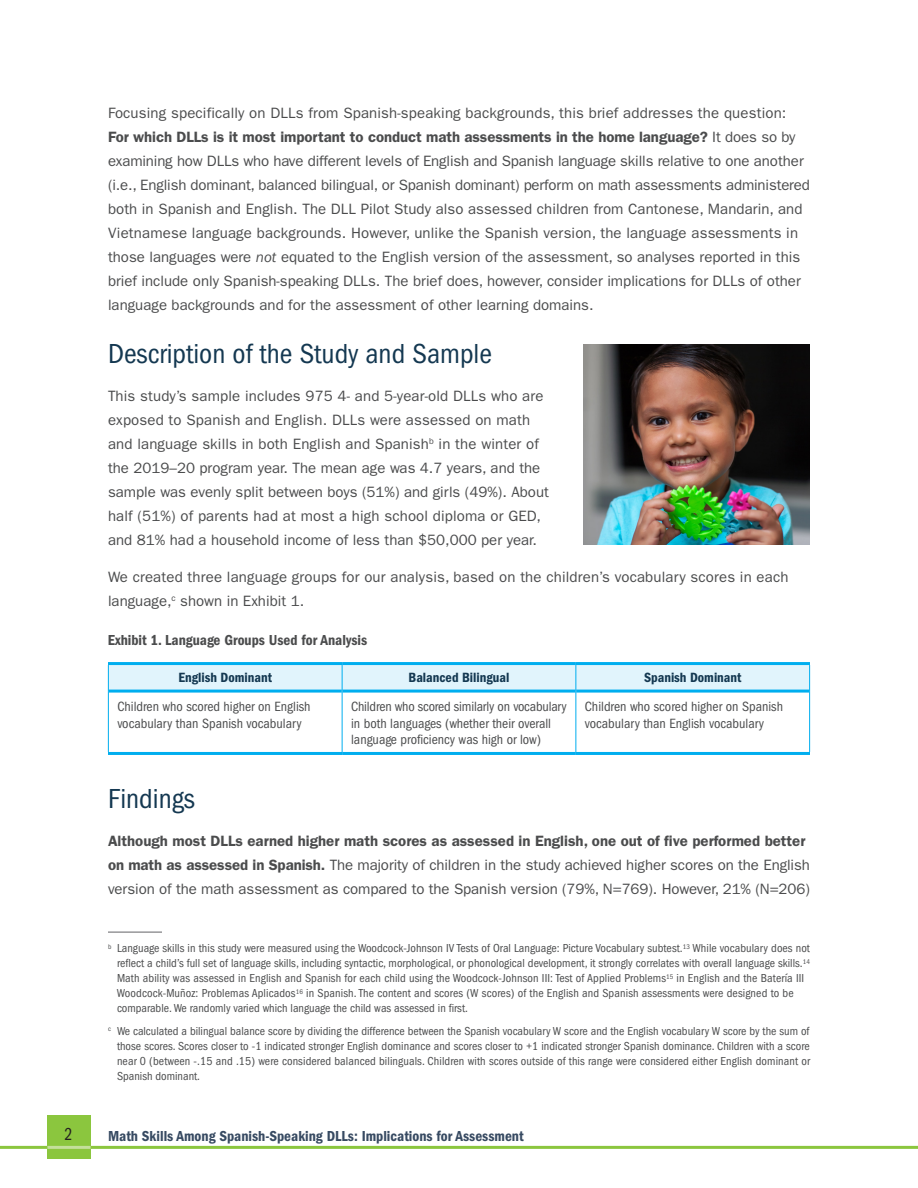
<style>
.page{position:relative;width:918px;height:1188px;background:#fff}
.page>*{position:absolute;margin:0;border:0;box-sizing:border-box;transform-origin:0 0}
.t1{font:condensed 28.5px "ITC Franklin Gothic Std";color:#143851}
.t2{font:18px "ITC Franklin Gothic Std Bk Cp";color:#231f20}
.t3{font:15px/24px "ITC Franklin Gothic Std";color:#4b4c4d}
.t4{font:15px "ITC Franklin Gothic Std Dm Cd";color:#374a62}
.t5{font:15px "ITC Franklin Gothic Std Dm Cd";color:#4b4c4d}
.t6{font:condensed 13.8px/16.8px "ITC Franklin Gothic Std";color:#4b4c4d}
.t7{font:13.8px "ITC Franklin Gothic Std Dm Cd";color:#143851}
.t8{font:condensed 12px/15px "ITC Franklin Gothic Std";letter-spacing:.005em;color:#4b4c4d}
.s1{font-weight:600}
.s2{font-style:italic}
</style>
<div class="page">
<div style="left:47px;top:1115px;width:44px;height:44px;background:#8bc63e"></div>
<hr style="left:0;top:1146px;width:918px;height:3px;background:#8bc63e">
<hr style="left:47px;top:1146px;width:44px;height:3px;background:#c4df9b">
<hr style="left:108px;top:662px;width:234px;height:3px;background:#00aeef">
<hr style="left:342px;top:662px;width:234px;height:3px;background:#00aeef">
<hr style="left:576px;top:662px;width:234px;height:3px;background:#00aeef">
<hr style="left:109px;top:690px;width:233px;height:3px;background:#00aeef">
<hr style="left:342px;top:690px;width:233px;height:3px;background:#00aeef">
<hr style="left:576px;top:690px;width:233px;height:3px;background:#00aeef">
<hr style="left:108px;top:752px;width:234px;height:3px;background:#00aeef">
<hr style="left:342px;top:752px;width:234px;height:3px;background:#00aeef">
<hr style="left:576px;top:752px;width:234px;height:3px;background:#00aeef">
<svg style="left:108px;top:664px;width:702px;height:27px;background:#cbedfa"></svg>
<hr style="left:108px;top:691px;width:1px;height:61px;background:#00aeef">
<hr style="left:342px;top:691px;width:1px;height:61px;background:#00aeef">
<hr style="left:575px;top:691px;width:1px;height:61px;background:#00aeef">
<hr style="left:809px;top:691px;width:1px;height:61px;background:#00aeef">
<hr style="left:108px;top:932px;width:54px;height:1px;background:#636366">
<img style="left:583px;top:344px;width:227px;height:201px">
<p class="t3" style="left:108px;top:101px;width:704px">Focusing specifically on DLLs from Spanish-speaking backgrounds, this brief addresses the question:<br><span class="s1">For which DLLs is it most important to conduct math assessments in the home language?</span> It does so by examining how DLLs who have different levels of English and Spanish language skills relative to one another (i.e., English dominant, balanced bilingual, or Spanish dominant) perform on math assessments administered both in Spanish and English. The DLL Pilot Study also assessed children from Cantonese, Mandarin, and Vietnamese language backgrounds. However, unlike the Spanish version, the language assessments in those languages were <span class="s2">not</span> equated to the English version of the assessment, so analyses reported in this brief include only Spanish-speaking DLLs. The brief does, however, consider implications for DLLs of other language backgrounds and for the assessment of other learning domains.</p>
<h1 class="t1" style="left:108px;top:338px;width:386px">Description of the Study and Sample</h1>
<p class="t3" style="left:108px;top:384px;width:442px">This study’s sample includes 975 4- and 5-year-old DLLs who are exposed to Spanish and English. DLLs were assessed on math and language skills in both English and Spanish<sup>b</sup> in the winter of the 2019–20 program year. The mean age was 4.7 years, and the sample was evenly split between boys (51%) and girls (49%). About half (51%) of parents had at most a high school diploma or GED, and 81% had a household income of less than $50,000 per year.</p>
<p class="t3" style="left:108px;top:565px;width:682px">We created three language groups for our analysis, based on the children’s vocabulary scores in each language,<sup>c</sup> shown in Exhibit 1.</p>
<p class="t5" style="left:108px;top:632px;width:261px">Exhibit 1. Language Groups Used for Analysis</p>
<p class="t7" style="left:179px;top:670px;width:95px">English Dominant</p>
<p class="t7" style="left:409px;top:670px;width:102px">Balanced Bilingual</p>
<p class="t7" style="left:644px;top:670px;width:99px">Spanish Dominant</p>
<p class="t6" style="left:117px;top:698px;width:195px">Children who scored higher on English vocabulary than Spanish vocabulary</p>
<p class="t6" style="left:351px;top:698px;width:217px">Children who scored similarly on vocabulary in both languages (whether their overall language proficiency was high or low)</p>
<p class="t6" style="left:585px;top:698px;width:200px">Children who scored higher on Spanish vocabulary than English vocabulary</p>
<h1 class="t1" style="left:108px;top:783px;width:89px">Findings</h1>
<p class="t3" style="left:108px;top:829px;width:703px"><span class="s1">Although most DLLs earned higher math scores as assessed in English, one out of five performed better on math as assessed in Spanish.</span> The majority of children in the study achieved higher scores on the English version of the math assessment as compared to the Spanish version (79%, N=769). However, 21% (N=206)</p>
<p class="t8" style="left:117px;top:941px;width:695px;text-indent:-9px"><sup>b</sup> Language skills in this study were measured using the Woodcock-Johnson IV Tests of Oral Language: Picture Vocabulary subtest.<sup>13</sup> While vocabulary does not reflect a child’s full set of language skills, including syntactic, morphological, or phonological development, it strongly correlates with overall language skills.<sup>14<br></sup>Math ability was assessed in English and Spanish for each child using the Woodcock-Johnson III: Test of Applied Problems<sup>15</sup> in English and the Batería III Woodcock-Muñoz: Problemas Aplicados<sup>16</sup> in Spanish. The content and scores (W scores) of the English and Spanish assessments were designed to be comparable. We randomly varied which language the child was assessed in first.</p>
<p class="t8" style="left:117px;top:1024px;width:695px;text-align:justify;text-indent:-9px"><sup>c</sup> We calculated a bilingual balance score by dividing the difference between the Spanish vocabulary W score and the English vocabulary W score by the sum of those scores. Scores closer to -1 indicated stronger English dominance and scores closer to +1 indicated stronger Spanish dominance. Children with a score near 0 (between -.15 and .15) were considered balanced bilinguals. Children with scores outside of this range were considered either English dominant or Spanish dominant.</p>
<p class="t2" style="left:64px;top:1124px;width:9px">2</p>
<p class="t4" style="left:108px;top:1127px;width:417px">Math Skills Among Spanish-Speaking DLLs: Implications for Assessment</p>
</div>
